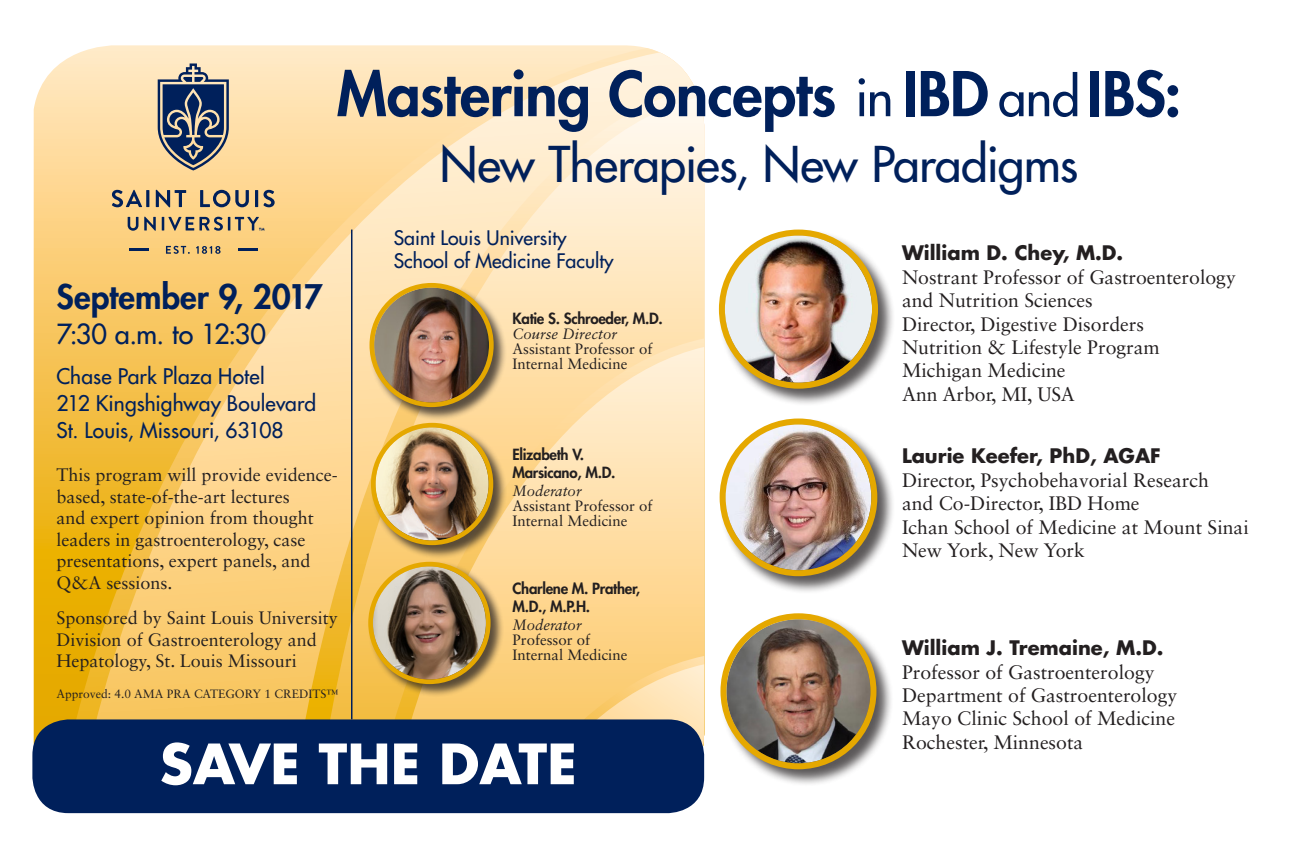
<style>
.page{position:relative;width:1296px;height:864px;background:#fff}
.page>*{position:absolute;margin:0;border:0;box-sizing:border-box;transform-origin:0 0}
.t1{font:800 60px "Futura Std";letter-spacing:-.01em;color:#00205b}
.t2{font:700 54px "Futura";color:#fff}
.t3{font:500 48px "Futura Std";letter-spacing:-.015em;color:#00205b}
.t4{font:800 33px "Futura";color:#00205b}
.t5{font:27px "Futura";color:#00205b}
.t6{font:21px "Futura";letter-spacing:.005em;color:#00205b}
.t7{font:19.5px/23.4px "Sabon LT Std";color:#231f20}
.t8{font:700 19.5px "Futura";color:#231f20}
.t9{font:19.5px "Futura";color:#00205b}
.t10{font:18px/21.6px "Sabon LT Std";color:#231f20}
.t11{font:15px/15px "Sabon LT Std";color:#231f20}
.t12{font:800 15px/18px "Futura";letter-spacing:-.02em;color:#231f20}
.t13{font:italic 15px "Sabon LT Std";color:#231f20}
.t14{font:12px "Sabon LT Std";color:#231f20}
.s1{font-weight:500;font-size:51px}
</style>
<div class="page">
<svg style="left:34px;top:45px;width:612px;height:767px;background:#f4c85f"></svg>
<svg style="left:59px;top:48px;width:600px;height:672px;background:#f5c962"></svg>
<svg style="left:78px;top:52px;width:617px;height:667px;background:#facf79"></svg>
<svg style="left:290px;top:88px;width:409px;height:631px;background:#fdd996"></svg>
<svg style="left:316px;top:97px;width:388px;height:622px;background:#fde2b1"></svg>
<svg style="left:388px;top:347px;width:316px;height:372px;background:#fedca1"></svg>
<svg style="left:472px;top:656px;width:232px;height:156px;background:#fbd48a"></svg>
<svg style="left:158px;top:63px;width:71px;height:108px;background:#72767f"></svg>
<hr style="left:238px;top:249px;width:20px;height:2px;background:#00205b">
<hr style="left:129px;top:249px;width:20px;height:2px;background:#00205b">
<svg style="left:112px;top:190px;width:163px;height:17px;background:#a5967b"></svg>
<svg style="left:166px;top:246px;width:55px;height:8px"></svg>
<svg style="left:128px;top:217px;width:137px;height:14px;background:#aa9776"></svg>
<div style="left:32px;top:719px;width:672px;height:94px;background:#00205b;border-radius:36px"></div>
<div style="left:719px;top:230px;width:176px;height:176px;background:#231f20;opacity:.75"></div>
<img style="left:725px;top:236px;width:147px;height:147px;border-radius:74px">
<div style="left:719px;top:230px;width:159px;height:159px;border:6px solid #e5a800;border-radius:50%"></div>
<div style="left:720px;top:419px;width:175px;height:175px;background:#231f20;opacity:.75"></div>
<img style="left:726px;top:425px;width:145px;height:145px;border-radius:73px">
<div style="left:720px;top:419px;width:157px;height:157px;border:6px solid #e5a800;border-radius:50%"></div>
<div style="left:721px;top:613px;width:174px;height:174px;background:#231f20;opacity:.75"></div>
<img style="left:726px;top:619px;width:144px;height:144px;border-radius:72px">
<div style="left:720px;top:613px;width:156px;height:156px;border:6px solid #e5a800;border-radius:50%"></div>
<hr style="left:351px;top:230px;width:1px;height:489px;background:#00205b">
<div style="left:369px;top:283px;width:138px;height:138px;background:#231f20;opacity:.75"></div>
<img style="left:374px;top:288px;width:115px;height:114px;border-radius:57px">
<div style="left:370px;top:283px;width:124px;height:124px;border:5px solid #e5a800;border-radius:50%"></div>
<div style="left:368px;top:561px;width:136px;height:136px;background:#231f20;opacity:.75"></div>
<img style="left:373px;top:566px;width:113px;height:113px;border-radius:57px">
<div style="left:368px;top:562px;width:123px;height:122px;border:5px solid #e5a800;border-radius:50%"></div>
<div style="left:371px;top:422px;width:136px;height:137px;background:#231f20;opacity:.75"></div>
<img style="left:376px;top:427px;width:113px;height:114px;border-radius:57px">
<div style="left:371px;top:423px;width:122px;height:122px;border:5px solid #e5a800;border-radius:50%"></div>
<p class="t4" style="left:57px;top:275px;width:268px">September 9, 2017</p>
<p class="t5" style="left:57px;top:316px;width:211px">7:30 a.m. to 12:30</p>
<p class="t6" style="left:57px;top:363px;width:210px">Chase Park Plaza Hotel</p>
<p class="t6" style="left:57px;top:390px;width:261px">212 Kingshighway Boulevard</p>
<p class="t6" style="left:57px;top:417px;width:229px">St. Louis, Missouri, 63108</p>
<p class="t1" style="left:337px;top:56px;width:846px">Mastering Concepts <span class="s1">in</span> IBD <span class="s1">and</span>IBS:</p>
<p class="t3" style="left:440px;top:134px;width:640px">New Therapies, New Paradigms</p>
<p class="t9" style="left:394px;top:225px;width:174px">Saint Louis University</p>
<p class="t9" style="left:394px;top:249px;width:221px">School of Medicine Faculty</p>
<p class="t12" style="left:513px;top:309px;width:152px">Katie S. Schroeder, M.D.</p>
<p class="t13" style="left:513px;top:325px;width:106px">Course Director</p>
<p class="t11" style="left:513px;top:341px;width:142px">Assistant Professor of<br>Internal Medicine</p>
<p class="t8" style="left:902px;top:240px;width:223px">William D. Chey, M.D.</p>
<p class="t7" style="left:902px;top:265px;width:335px">Nostrant Professor of Gastroenterology and Nutrition Sciences<br>Director, Digestive Disorders<br>Nutrition &amp; Lifestyle Program</p>
<p class="t7" style="left:902px;top:359px;width:165px">Michigan Medicine</p>
<p class="t7" style="left:902px;top:382px;width:174px">Ann Arbor, MI, USA</p>
<p class="t10" style="left:57px;top:464px;width:283px">This program will provide evidence&shy;based, state-of-the-art lectures<br>and expert opinion from thought leaders in gastroenterology, case presentations, expert panels, and<br>Q&amp;A sessions.</p>
<p class="t10" style="left:57px;top:607px;width:283px">Sponsored by Saint Louis University<br>Division of Gastroenterology and<br>Hepatology, St. Louis Missouri</p>
<p class="t14" style="left:57px;top:686px;width:283px">Approved: 4.0 AMA PRA CATEGORY 1 CREDITS™</p>
<p class="t12" style="left:513px;top:445px;width:104px">Elizabeth V.<br>Marsicano, M.D.</p>
<p class="t13" style="left:513px;top:482px;width:71px">Moderator</p>
<p class="t11" style="left:513px;top:498px;width:142px">Assistant Professor of<br>Internal Medicine</p>
<p class="t12" style="left:513px;top:579px;width:129px">Charlene M. Prather,<br>M.D., M.P.H.</p>
<p class="t13" style="left:513px;top:616px;width:71px">Moderator</p>
<p class="t11" style="left:513px;top:632px;width:116px">Professor of<br>Internal Medicine</p>
<p class="t2" style="left:160px;top:726px;width:419px">SAVE THE DATE</p>
<p class="t8" style="left:902px;top:443px;width:260px">Laurie Keefer, PhD, AGAF</p>
<p class="t7" style="left:902px;top:468px;width:348px">Director, Psychobehavorial Research<br>and Co-Director, IBD Home<br>Ichan School of Medicine at Mount Sinai<br>New York, New York</p>
<p class="t8" style="left:902px;top:634px;width:263px">William J. Tremaine, M.D.</p>
<p class="t7" style="left:902px;top:660px;width:254px">Professor of Gastroenterology</p>
<p class="t7" style="left:902px;top:683px;width:277px">Department of Gastroenterology</p>
<p class="t7" style="left:902px;top:707px;width:275px">Mayo Clinic School of Medicine</p>
<p class="t7" style="left:902px;top:730px;width:183px">Rochester, Minnesota</p>
</div>
